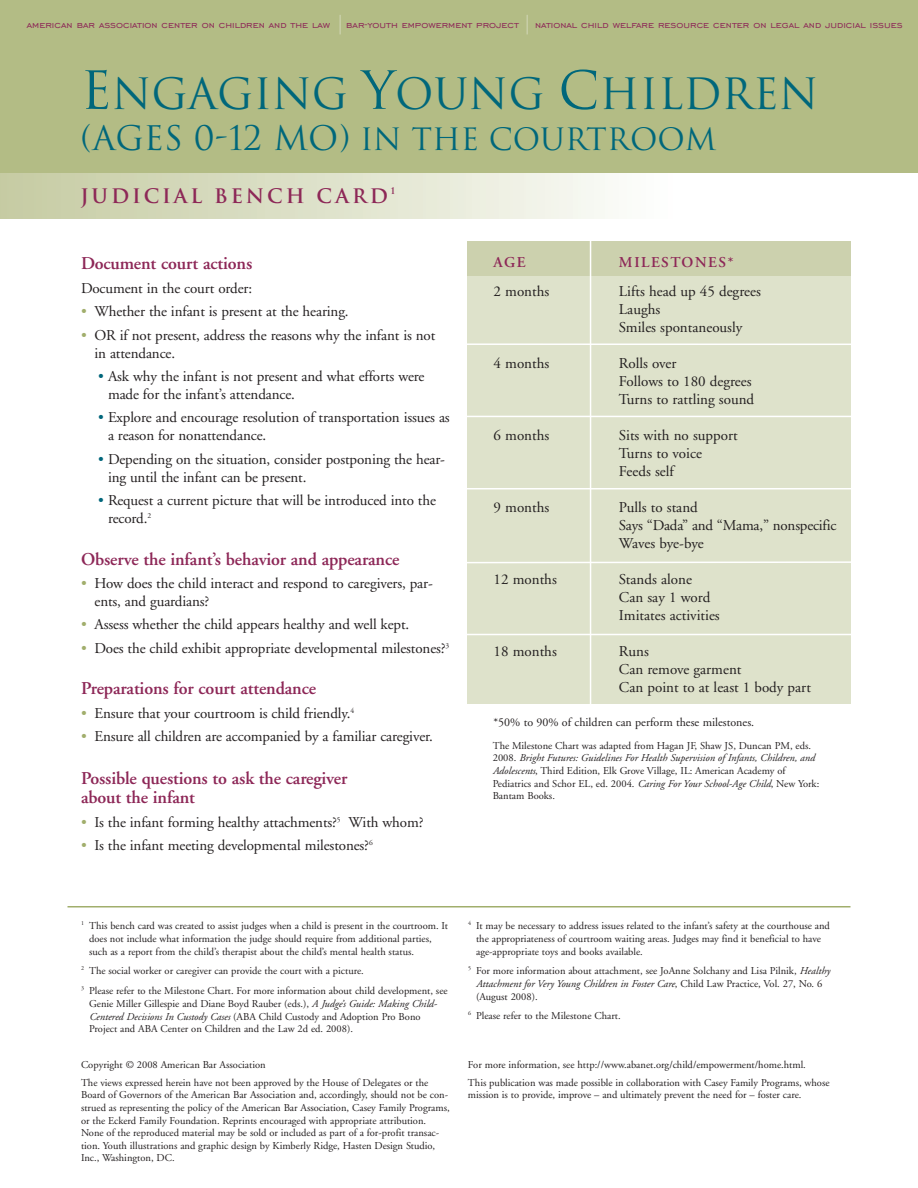
<style>
.page{position:relative;width:918px;height:1188px;background:#fff}
.page>*{position:absolute;margin:0;border:0;box-sizing:border-box;transform-origin:0 0}
.t1{font:42px "Trajan";color:#00677b}
.t2{font:30px "Trajan";color:#00677b}
.t3{font:700 19.5px "Trajan";letter-spacing:.15em;color:#8d2857}
.t4{font:600 18px/19.5px "Adobe Garamond";letter-spacing:-.01em;color:#8d2757}
.t5{font:15px/18px "Adobe Garamond";letter-spacing:-.01em;color:#231f20}
.t6{font:600 15px "Adobe Garamond";letter-spacing:.1em;color:#8d2757}
.t7{font:12px "Engravers Gothic BT";color:#8d2857}
.t8{font:12px "Adobe Garamond";color:#231f20}
.t9{font:10.5px/12.6px "Adobe Garamond";color:#231f20}
.t10{font:700 9px "Trajan";color:#8d2857}
.s1{font-size:51.15px}
.s2{font-size:33px}
.s3{color:#a1ae6c}
.s4{color:#00667b}
.s5{font-style:italic}
</style>
<div class="page">
<div style="left:467px;top:242px;width:383px;height:462px;background:#dee2cb"></div>
<div style="left:467px;top:241px;width:383px;height:35px;background:#ccd1ae"></div>
<div style="left:0;top:42px;width:701px;height:176px;background:linear-gradient(to right,#c4caa1,#fff)"></div>
<div style="left:0;top:0;width:918px;height:173px;background:#b3bc85"></div>
<svg style="left:527px;top:15px;width:1px;height:19px"></svg>
<svg style="left:340px;top:15px;width:1px;height:19px"></svg>
<hr style="left:466px;top:343px;width:388px;height:2px;background:#fff">
<hr style="left:464px;top:416px;width:387px;height:1px;background:#fff">
<hr style="left:464px;top:488px;width:388px;height:1px;background:#fff">
<svg style="left:467px;top:561px;width:384px;height:3px"></svg>
<hr style="left:590px;top:231px;width:1px;height:479px;background:#fff">
<hr style="left:68px;top:906px;width:782px;height:2px;background:#a1ae6c">
<hr style="left:463px;top:634px;width:389px;height:1px;background:#fff">
<p class="t7" style="left:27px;top:17px;width:305px">american bar association center on children and the law</p>
<p class="t7" style="left:346px;top:17px;width:174px">bar-youth empowerment project</p>
<p class="t7" style="left:535px;top:17px;width:369px">national child welfare resource center on legal and judicial issues</p>
<h1 class="t1" style="left:81px;top:70px;width:739px"><span class="s1">E</span>NGAGING <span class="s1">Y</span>OUNG <span class="s1">C</span>HILDREN</h1>
<h2 class="t2" style="left:81px;top:122px;width:637px"><span class="s2">(AGES 0-12 MO)</span> IN THE COURTROOM</h2>
<h3 class="t3" style="left:81px;top:185px;width:309px">JUDICIAL BENCH CARD</h3>
<p class="t10" style="left:391px;top:185px;width:6px">1</p>
<h3 class="t4" style="left:81px;top:256px;width:173px">Document court actions</h3>
<h3 class="t5" style="left:81px;top:280px;width:173px">Document in the court order:</h3>
<h3 class="t5" style="left:81px;top:304px;width:269px"><span class="s3">•</span> Whether the infant is present at the hearing.</h3>
<h3 class="t5" style="left:94px;top:327px;width:342px;text-indent:-14px"><span class="s3">•</span> OR if not present, address the reasons why the infant is not in attendance.</h3>
<h3 class="t5" style="left:108px;top:369px;width:318px;text-indent:-10px"><span class="s4">•</span> Ask why the infant is not present and what efforts were made for the infant’s attendance.</h3>
<h3 class="t5" style="left:108px;top:410px;width:343px;text-indent:-10px"><span class="s4">•</span> Explore and encourage resolution of transportation issues as a reason for nonattendance.</h3>
<h3 class="t5" style="left:108px;top:451px;width:339px;text-indent:-10px"><span class="s4">•</span> Depending on the situation, consider postponing the hear&shy;ing until the infant can be present.</h3>
<h3 class="t5" style="left:108px;top:493px;width:329px;text-indent:-10px"><span class="s4">•</span> Request a current picture that will be introduced into the record.<sup>2</sup></h3>
<h3 class="t4" style="left:81px;top:551px;width:320px">Observe the infant’s behavior and appearance</h3>
<h3 class="t5" style="left:94px;top:576px;width:340px;text-indent:-14px"><span class="s3">•</span> How does the child interact and respond to caregivers, par&shy;ents, and guardians?</h3>
<h3 class="t5" style="left:81px;top:617px;width:330px"><span class="s3">•</span> Assess whether the child appears healthy and well kept.</h3>
<h3 class="t5" style="left:81px;top:640px;width:370px"><span class="s3">•</span> Does the child exhibit appropriate developmental milestones?<sup>3</sup></h3>
<h3 class="t4" style="left:81px;top:680px;width:237px">Preparations for court attendance</h3>
<h3 class="t5" style="left:81px;top:705px;width:275px"><span class="s3">•</span> Ensure that your courtroom is child friendly.<sup>4</sup></h3>
<h3 class="t5" style="left:81px;top:729px;width:353px"><span class="s3">•</span> Ensure all children are accompanied by a familiar caregiver.</h3>
<h3 class="t4" style="left:81px;top:770px;width:268px">Possible questions to ask the caregiver about the infant</h3>
<h3 class="t5" style="left:81px;top:814px;width:344px"><span class="s3">•</span> Is the infant forming healthy attachments?<sup>5</sup> With whom?</h3>
<h3 class="t5" style="left:81px;top:838px;width:293px"><span class="s3">•</span> Is the infant meeting developmental milestones?<sup>6</sup></h3>
<h3 class="t6" style="left:494px;top:257px;width:34px">AGE</h3>
<h3 class="t6" style="left:619px;top:257px;width:116px">MILESTONES*</h3>
<h3 class="t5" style="left:494px;top:284px;width:57px">2 months</h3>
<h3 class="t5" style="left:619px;top:284px;width:143px">Lifts head up 45 degrees<br>Laughs<br>Smiles spontaneously</h3>
<h3 class="t5" style="left:494px;top:356px;width:57px">4 months</h3>
<h3 class="t5" style="left:619px;top:356px;width:137px">Rolls over<br>Follows to 180 degrees<br>Turns to rattling sound</h3>
<h3 class="t5" style="left:494px;top:428px;width:57px">6 months</h3>
<h3 class="t5" style="left:619px;top:428px;width:120px">Sits with no support<br>Turns to voice<br>Feeds self</h3>
<h3 class="t5" style="left:494px;top:500px;width:57px">9 months</h3>
<h3 class="t5" style="left:619px;top:500px;width:219px">Pulls to stand<br>Says “Dada” and “Mama,” nonspecific<br>Waves bye-bye</h3>
<h3 class="t5" style="left:494px;top:572px;width:65px">12 months</h3>
<h3 class="t5" style="left:619px;top:572px;width:102px">Stands alone<br>Can say 1 word<br>Imitates activities</h3>
<h3 class="t5" style="left:494px;top:644px;width:65px">18 months</h3>
<h3 class="t5" style="left:619px;top:644px;width:194px">Runs<br>Can remove garment<br>Can point to at least 1 body part</h3>
<p class="t8" style="left:494px;top:718px;width:262px">*50% to 90% of children can perform these milestones.</p>
<p class="t9" style="left:493px;top:740px;width:328px">The Milestone Chart was adapted from Hagan JF, Shaw JS, Duncan PM, eds.<br>2008. <span class="s5">Bright Futures: Guidelines For Health Supervision of Infants, Children, and Adolescents</span>, Third Edition, Elk Grove Village, IL: American Academy of Pediatrics and Schor EL, ed. 2004. <span class="s5">Caring For Your School-Age Child</span>, New York:<br>Bantam Books.</p>
<p class="t9" style="left:89px;top:920px;width:361px;text-indent:-8px"><sup>1</sup> This bench card was created to assist judges when a child is present in the courtroom. It does not include what information the judge should require from additional parties, such as a report from the child’s therapist about the child’s mental health status.</p>
<p class="t9" style="left:81px;top:962px;width:368px;line-height:19.8px"><sup>2</sup> The social worker or caregiver can provide the court with a picture.<br><sup>3</sup> Please refer to the Milestone Chart. For more information about child development, see</p>
<p class="t9" style="left:89px;top:998px;width:350px">Genie Miller Gillespie and Diane Boyd Rauber (eds.), <span class="s5">A Judge’s Guide: Making Child-<br>Centered Decisions In Custody Cases</span> (ABA Child Custody and Adoption Pro Bono<br>Project and ABA Center on Children and the Law 2d ed. 2008).</p>
<p class="t9" style="left:81px;top:1056px;width:349px;line-height:18px">Copyright © 2008 American Bar Association<br>The views expressed herein have not been approved by the House of Delegates or the</p>
<p class="t9" style="left:81px;top:1090px;width:370px">Board of Governors of the American Bar Association and, accordingly, should not be con&shy;strued as representing the policy of the American Bar Association, Casey Family Programs, or the Eckerd Family Foundation. Reprints encouraged with appropriate attribution.<br>None of the reproduced material may be sold or included as part of a for-profit transac&shy;tion. Youth illustrations and graphic design by Kimberly Ridge, Hasten Design Studio, Inc., Washington, DC.</p>
<p class="t9" style="left:476px;top:920px;width:355px;text-indent:-8px"><sup>4</sup> It may be necessary to address issues related to the infant’s safety at the courthouse and the appropriateness of courtroom waiting areas. Judges may find it beneficial to have age-appropriate toys and books available.</p>
<p class="t9" style="left:476px;top:965px;width:355px;text-indent:-8px"><sup>5</sup> For more information about attachment, see JoAnne Solchany and Lisa Pilnik, <span class="s5">Healthy<br>Attachment for Very Young Children in Foster Care</span>, Child Law Practice, Vol. 27, No. 6 (August 2008).</p>
<p class="t9" style="left:468px;top:1010px;width:154px"><sup>6</sup> Please refer to the Milestone Chart.</p>
<p class="t9" style="left:468px;top:1056px;width:363px;line-height:18px">For more information, see http://www.abanet.org/child/empowerment/home.html.<br>This publication was made possible in collaboration with Casey Family Programs, whose</p>
<p class="t9" style="left:468px;top:1090px;width:335px">mission is to provide, improve – and ultimately prevent the need for – foster care.</p>
</div>
